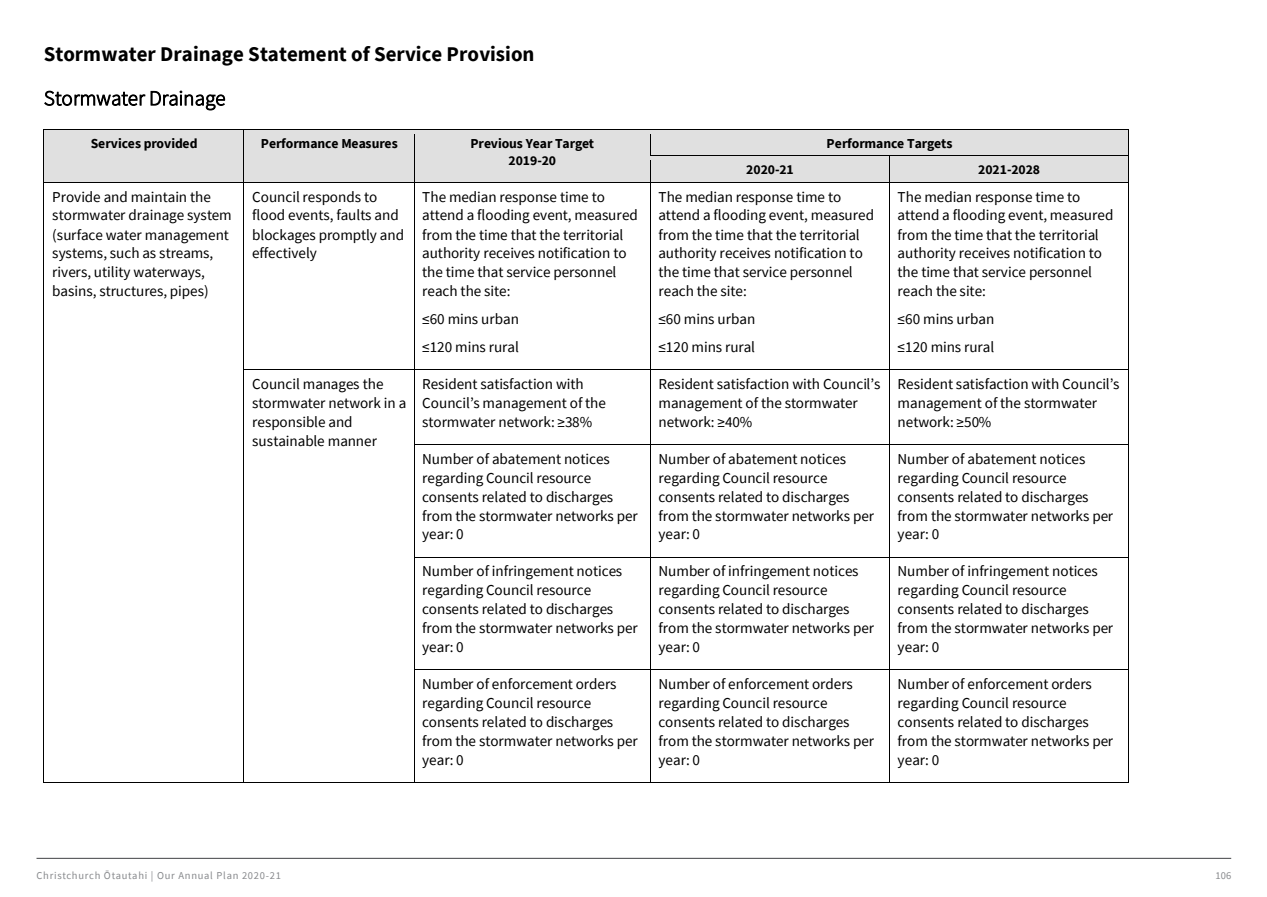
<style>
.page{position:relative;width:1267px;height:897px;background:#fff}
.page>*{position:absolute;margin:0;border:0;box-sizing:border-box;transform-origin:0 0}
.t1{font:700 20.85px/44.7px "Source Sans Pro";color:#000}
.t2{font:15.15px/18.9px "Source Sans Pro";letter-spacing:-.005em;color:#000}
.t3{font:700 13.65px/17px "Source Sans Pro";color:#000;text-align:center}
.t4{font:10.5px "Source Sans Pro";letter-spacing:.07em;color:#87898c}
.s1{font-weight:300}
</style>
<div class="page">
<hr style="left:37px;top:857px;width:1194px;height:1px;background:#57585a">
<div style="left:44px;top:130px;width:199px;height:52px;background:#e0e0e0"></div>
<div style="left:244px;top:130px;width:170px;height:52px;background:#e0e0e0"></div>
<div style="left:414px;top:130px;width:236px;height:52px;background:#e0e0e0"></div>
<div style="left:650px;top:130px;width:478px;height:26px;background:#e0e0e0"></div>
<hr style="left:44px;top:129px;width:199px;height:1px;background:#000">
<hr style="left:244px;top:129px;width:170px;height:1px;background:#000">
<hr style="left:414px;top:129px;width:235px;height:1px;background:#000">
<hr style="left:650px;top:129px;width:478px;height:1px;background:#000">
<div style="left:650px;top:156px;width:239px;height:26px;background:#e0e0e0"></div>
<div style="left:890px;top:156px;width:238px;height:26px;background:#e0e0e0"></div>
<hr style="left:44px;top:182px;width:199px;height:1px;background:#000">
<svg style="left:243px;top:129px;width:1px;height:58px"></svg>
<hr style="left:244px;top:182px;width:170px;height:1px;background:#000">
<svg style="left:414px;top:134px;width:1px;height:53px"></svg>
<hr style="left:414px;top:182px;width:235px;height:1px;background:#000">
<hr style="left:650px;top:182px;width:239px;height:1px;background:#000">
<svg style="left:889px;top:156px;width:1px;height:31px"></svg>
<hr style="left:890px;top:182px;width:238px;height:1px;background:#000">
<svg style="left:1128px;top:129px;width:1px;height:58px"></svg>
<hr style="left:44px;top:187px;width:1px;height:182px;background:#000">
<hr style="left:243px;top:187px;width:1px;height:182px;background:#000">
<hr style="left:414px;top:187px;width:1px;height:182px;background:#000">
<hr style="left:649px;top:187px;width:1px;height:182px;background:#000">
<hr style="left:889px;top:187px;width:1px;height:182px;background:#000">
<hr style="left:1128px;top:187px;width:1px;height:182px;background:#000">
<hr style="left:244px;top:369px;width:170px;height:1px;background:#000">
<hr style="left:414px;top:369px;width:235px;height:1px;background:#000">
<hr style="left:650px;top:369px;width:239px;height:1px;background:#000">
<hr style="left:890px;top:369px;width:238px;height:1px;background:#000">
<hr style="left:44px;top:374px;width:1px;height:70px;background:#000">
<hr style="left:243px;top:374px;width:1px;height:70px;background:#000">
<hr style="left:414px;top:374px;width:1px;height:70px;background:#000">
<hr style="left:649px;top:374px;width:1px;height:70px;background:#000">
<hr style="left:889px;top:374px;width:1px;height:70px;background:#000">
<hr style="left:1128px;top:374px;width:1px;height:70px;background:#000">
<hr style="left:414px;top:444px;width:235px;height:1px;background:#000">
<hr style="left:650px;top:444px;width:239px;height:1px;background:#000">
<hr style="left:890px;top:444px;width:238px;height:1px;background:#000">
<hr style="left:44px;top:449px;width:1px;height:108px;background:#000">
<hr style="left:243px;top:449px;width:1px;height:108px;background:#000">
<hr style="left:414px;top:449px;width:1px;height:108px;background:#000">
<hr style="left:649px;top:449px;width:1px;height:108px;background:#000">
<hr style="left:889px;top:449px;width:1px;height:108px;background:#000">
<hr style="left:1128px;top:449px;width:1px;height:108px;background:#000">
<hr style="left:414px;top:557px;width:235px;height:1px;background:#000">
<hr style="left:650px;top:557px;width:239px;height:1px;background:#000">
<hr style="left:890px;top:557px;width:238px;height:1px;background:#000">
<hr style="left:44px;top:562px;width:1px;height:107px;background:#000">
<hr style="left:243px;top:562px;width:1px;height:107px;background:#000">
<hr style="left:414px;top:562px;width:1px;height:107px;background:#000">
<hr style="left:649px;top:562px;width:1px;height:107px;background:#000">
<hr style="left:889px;top:562px;width:1px;height:107px;background:#000">
<hr style="left:1128px;top:562px;width:1px;height:107px;background:#000">
<hr style="left:414px;top:669px;width:235px;height:1px;background:#000">
<hr style="left:650px;top:669px;width:239px;height:1px;background:#000">
<hr style="left:890px;top:669px;width:238px;height:1px;background:#000">
<hr style="left:44px;top:674px;width:1px;height:108px;background:#000">
<hr style="left:44px;top:782px;width:199px;height:1px;background:#000">
<hr style="left:243px;top:674px;width:1px;height:108px;background:#000">
<hr style="left:244px;top:782px;width:170px;height:1px;background:#000">
<hr style="left:414px;top:674px;width:1px;height:108px;background:#000">
<hr style="left:414px;top:782px;width:235px;height:1px;background:#000">
<hr style="left:649px;top:674px;width:1px;height:108px;background:#000">
<hr style="left:650px;top:782px;width:239px;height:1px;background:#000">
<hr style="left:889px;top:674px;width:1px;height:108px;background:#000">
<hr style="left:890px;top:782px;width:238px;height:1px;background:#000">
<hr style="left:1128px;top:674px;width:1px;height:108px;background:#000">
<p class="t1" style="left:44px;top:31px;width:492px">Stormwater Drainage Statement of Service Provision<br><span class="s1">Stormwater Drainage</span></p>
<p class="t3" style="left:91px;top:134px;width:108px">Services provided</p>
<p class="t3" style="left:261px;top:134px;width:139px">Performance Measures</p>
<p class="t3" style="left:470px;top:134px;width:125px">Previous Year Target<br>2019-20</p>
<p class="t3" style="left:826px;top:134px;width:127px">Performance Targets</p>
<p class="t3" style="left:746px;top:161px;width:49px">2020-21</p>
<p class="t3" style="left:978px;top:161px;width:63px">2021-2028</p>
<p class="t2" style="left:52px;top:187px;width:181px">Provide and maintain the stormwater drainage system (surface water management systems, such as streams, rivers, utility waterways, basins, structures, pipes)</p>
<p class="t2" style="left:252px;top:187px;width:154px">Council responds to flood events, faults and blockages promptly and effectively</p>
<p class="t2" style="left:422px;top:187px;width:217px">The median response time to attend a flooding event, measured from the time that the territorial authority receives notification to the time that service personnel reach the site:</p>
<p class="t2" style="left:422px;top:304px;width:98px;line-height:28px">≤60 mins urban ≤120 mins rural</p>
<p class="t2" style="left:658px;top:187px;width:217px">The median response time to attend a flooding event, measured from the time that the territorial authority receives notification to the time that service personnel reach the site:</p>
<p class="t2" style="left:658px;top:304px;width:98px;line-height:28px">≤60 mins urban ≤120 mins rural</p>
<p class="t2" style="left:897px;top:187px;width:217px">The median response time to attend a flooding event, measured from the time that the territorial authority receives notification to the time that service personnel reach the site:</p>
<p class="t2" style="left:897px;top:304px;width:98px;line-height:28px">≤60 mins urban ≤120 mins rural</p>
<p class="t2" style="left:252px;top:374px;width:156px">Council manages the stormwater network in a responsible and sustainable manner</p>
<p class="t2" style="left:422px;top:374px;width:185px">Resident satisfaction with<br>Council’s management of the stormwater network: ≥38%</p>
<p class="t2" style="left:658px;top:374px;width:223px">Resident satisfaction with Council’s management of the stormwater network: ≥40%</p>
<p class="t2" style="left:897px;top:374px;width:223px">Resident satisfaction with Council’s management of the stormwater network: ≥50%</p>
<p class="t2" style="left:422px;top:449px;width:217px">Number of abatement notices regarding Council resource consents related to discharges from the stormwater networks per year: 0</p>
<p class="t2" style="left:658px;top:449px;width:217px">Number of abatement notices regarding Council resource consents related to discharges from the stormwater networks per year: 0</p>
<p class="t2" style="left:897px;top:449px;width:217px">Number of abatement notices regarding Council resource consents related to discharges from the stormwater networks per year: 0</p>
<p class="t2" style="left:422px;top:561px;width:217px">Number of infringement notices regarding Council resource consents related to discharges from the stormwater networks per year: 0</p>
<p class="t2" style="left:658px;top:561px;width:217px">Number of infringement notices regarding Council resource consents related to discharges from the stormwater networks per year: 0</p>
<p class="t2" style="left:897px;top:561px;width:217px">Number of infringement notices regarding Council resource consents related to discharges from the stormwater networks per year: 0</p>
<p class="t2" style="left:422px;top:674px;width:217px">Number of enforcement orders regarding Council resource consents related to discharges from the stormwater networks per year: 0</p>
<p class="t2" style="left:658px;top:674px;width:217px">Number of enforcement orders regarding Council resource consents related to discharges from the stormwater networks per year: 0</p>
<p class="t2" style="left:897px;top:674px;width:217px">Number of enforcement orders regarding Council resource consents related to discharges from the stormwater networks per year: 0</p>
<p class="t4" style="left:37px;top:869px;width:246px">Christchurch Ōtautahi | Our Annual Plan 2020-21</p>
<p class="t4" style="left:1215px;top:869px;width:17px">106</p>
</div>
